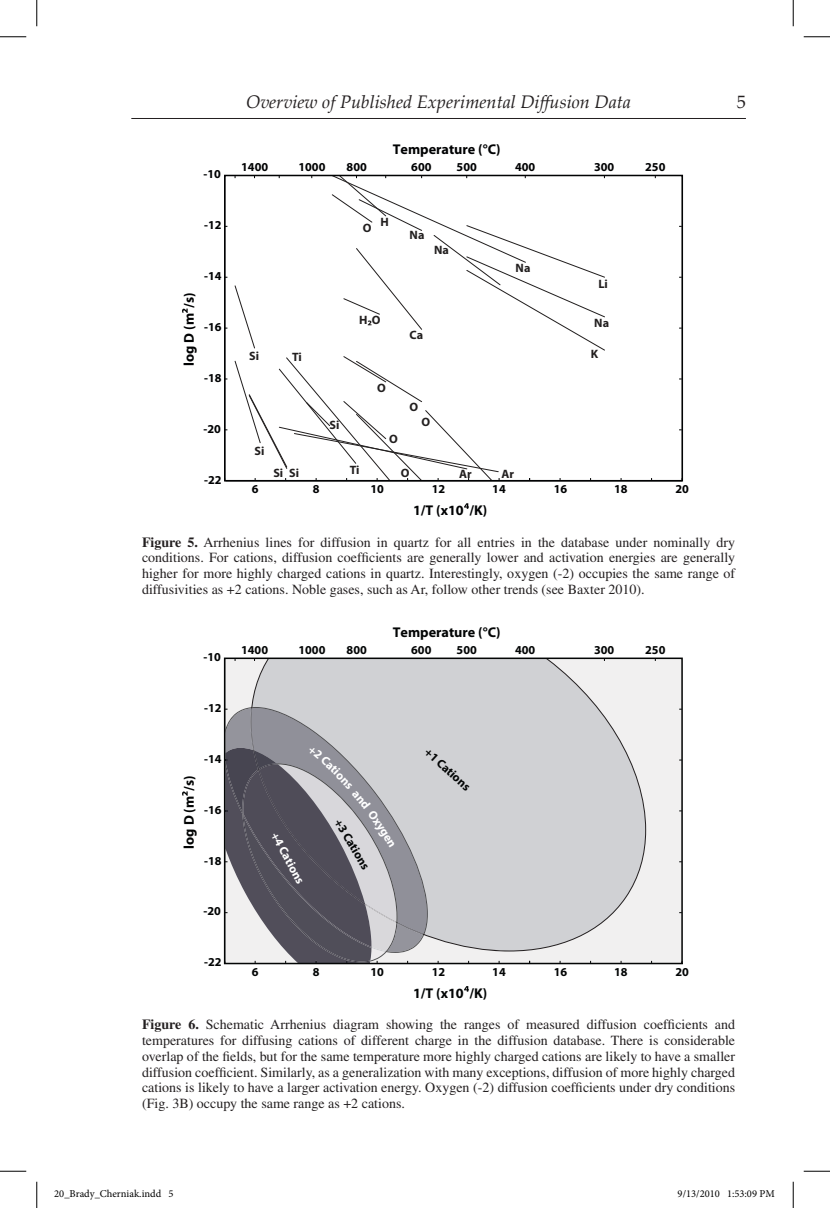
<style>
.page{position:relative;width:830px;height:1208px;background:#fff}
.page>*{position:absolute;margin:0;border:0;box-sizing:border-box;transform-origin:0 0}
.t1{font:italic 18.2px "Palatino Linotype";color:#231f20}
.t2{font:18.2px "Palatino Linotype";color:#231f20}
.t3{font:700 14.17px "Myriad Pro";color:#030505}
.t4{font:700 14.17px "Myriad Pro";color:#010203}
.t5{font:14px/15.8px "Times LT Std";color:#231f20;text-align:justify}
.t6{font:700 12.08px "Myriad Pro";color:#030505}
.t7{font:700 12.08px "Myriad Pro";color:#010203}
.t8{font:700 12.08px "Myriad Pro";color:#221f1f}
.t9{font:700 12.08px "Myriad Pro";color:#fff}
.t10{font:10.5px "Minion Pro";color:#000}
.s1{font-weight:700}
</style>
<div class="page">
<hr style="left:131px;top:118px;width:615px;height:1px;background:#231f20">
<svg style="left:464px;top:986px;width:5px;height:5px"></svg>
<svg style="left:182px;top:791px;width:6px;height:4px"></svg>
<div style="left:227px;top:660px;width:446px;height:301px;background:#f1f0f0"></div>
<svg style="left:250px;top:660px;width:396px;height:291px;background:#d2d3d6"></svg>
<div style="left:224px;top:657px;width:458px;height:307px;border:2px solid #030505"></div>
<svg style="left:464px;top:503px;width:5px;height:6px"></svg>
<svg style="left:182px;top:308px;width:6px;height:5px"></svg>
<svg style="left:234px;top:178px;width:371px;height:300px"></svg>
<div style="left:224px;top:175px;width:459px;height:306px;border:2px solid #010203"></div>
<svg style="left:0;top:36px;width:26px;height:1px"></svg>
<svg style="left:803px;top:36px;width:27px;height:1px"></svg>
<svg style="left:0;top:1170px;width:26px;height:1px"></svg>
<svg style="left:803px;top:1170px;width:27px;height:1px"></svg>
<svg style="left:36px;top:0;width:1px;height:26px"></svg>
<svg style="left:36px;top:1181px;width:1px;height:27px"></svg>
<svg style="left:792px;top:0;width:1px;height:26px"></svg>
<svg style="left:792px;top:1181px;width:1px;height:27px"></svg>
<svg style="left:224px;top:707px;width:204px;height:257px;background:#919097"></svg>
<h1 class="t1" style="left:246px;top:89px;width:386px">Overview of Published Experimental Diffusion Data</h1>
<h1 class="t2" style="left:736px;top:89px;width:11px">5</h1>
<p class="t7" style="left:204px;top:166px;width:19px">-10</p>
<p class="t7" style="left:204px;top:217px;width:19px">-12</p>
<p class="t7" style="left:204px;top:268px;width:19px">-14</p>
<p class="t4" style="left:180px;top:366px;width:74px;rotate:-90deg">log D (m /s)</p>
<p class="t7" style="left:204px;top:319px;width:19px">-16</p>
<p class="t7" style="left:204px;top:370px;width:19px">-18</p>
<p class="t7" style="left:204px;top:421px;width:19px">-20</p>
<p class="t7" style="left:204px;top:471px;width:19px">-22</p>
<p class="t4" style="left:393px;top:140px;width:109px">Temperature (°C)</p>
<p class="t7" style="left:241px;top:159px;width:28px">1400</p>
<p class="t7" style="left:298px;top:159px;width:28px">1000</p>
<p class="t7" style="left:346px;top:159px;width:22px">800</p>
<p class="t7" style="left:411px;top:159px;width:22px">600</p>
<p class="t7" style="left:456px;top:159px;width:22px">500</p>
<p class="t7" style="left:515px;top:159px;width:22px">400</p>
<p class="t7" style="left:594px;top:159px;width:22px">300</p>
<p class="t7" style="left:645px;top:159px;width:22px">250</p>
<p class="t8" style="left:249px;top:348px;width:11px">Si</p>
<p class="t8" style="left:292px;top:349px;width:11px">Ti</p>
<p class="t8" style="left:254px;top:443px;width:11px">Si</p>
<p class="t8" style="left:273px;top:465px;width:27px">Si Si</p>
<p class="t8" style="left:362px;top:220px;width:10px">O</p>
<p class="t8" style="left:380px;top:214px;width:10px">H</p>
<p class="t8" style="left:409px;top:227px;width:16px">Na</p>
<p class="t8" style="left:434px;top:242px;width:16px">Na</p>
<p class="t8" style="left:359px;top:311px;width:23px">H O</p>
<p class="t8" style="left:409px;top:326px;width:15px">Ca</p>
<p class="t8" style="left:515px;top:260px;width:16px">Na</p>
<p class="t8" style="left:329px;top:417px;width:11px">Si</p>
<p class="t8" style="left:349px;top:462px;width:11px">Ti</p>
<p class="t8" style="left:377px;top:380px;width:10px">O</p>
<p class="t8" style="left:389px;top:431px;width:10px">O</p>
<p class="t8" style="left:409px;top:398px;width:10px">O</p>
<p class="t8" style="left:421px;top:414px;width:10px">O</p>
<p class="t8" style="left:400px;top:465px;width:10px">O</p>
<p class="t8" style="left:459px;top:466px;width:14px">Ar</p>
<p class="t8" style="left:501px;top:465px;width:14px">Ar</p>
<p class="t8" style="left:598px;top:276px;width:11px">Li</p>
<p class="t8" style="left:594px;top:315px;width:16px">Na</p>
<p class="t8" style="left:591px;top:346px;width:9px">K</p>
<p class="t7" style="left:252px;top:481px;width:8px">6</p>
<p class="t7" style="left:313px;top:481px;width:8px">8</p>
<p class="t7" style="left:370px;top:481px;width:15px">10</p>
<p class="t7" style="left:432px;top:481px;width:15px">12</p>
<p class="t7" style="left:492px;top:481px;width:15px">14</p>
<p class="t7" style="left:553px;top:481px;width:15px">16</p>
<p class="t7" style="left:614px;top:481px;width:15px">18</p>
<p class="t7" style="left:675px;top:481px;width:15px">20</p>
<p class="t4" style="left:413px;top:501px;width:76px">1/T (x10 /K)</p>
<p class="t5" style="left:142px;top:534px;width:594px"><span class="s1">Figure 5.</span> Arrhenius lines for diffusion in quartz for all entries in the database under nominally dry conditions. For cations, diffusion coefficients are generally lower and activation energies are generally higher for more highly charged cations in quartz. Interestingly, oxygen (-2) occupies the same range of diffusivities as +2 cations. Noble gases, such as Ar, follow other trends (see Baxter 2010).</p>
<p class="t6" style="left:204px;top:649px;width:19px">-10</p>
<p class="t6" style="left:204px;top:700px;width:19px">-12</p>
<p class="t6" style="left:204px;top:751px;width:19px">-14</p>
<p class="t3" style="left:180px;top:848px;width:74px;rotate:-90deg">log D (m /s)</p>
<p class="t6" style="left:204px;top:801px;width:19px">-16</p>
<p class="t6" style="left:204px;top:852px;width:19px">-18</p>
<p class="t6" style="left:204px;top:903px;width:19px">-20</p>
<p class="t6" style="left:204px;top:954px;width:19px">-22</p>
<p class="t3" style="left:393px;top:623px;width:109px">Temperature (°C)</p>
<p class="t6" style="left:241px;top:642px;width:28px">1400</p>
<p class="t6" style="left:298px;top:642px;width:28px">1000</p>
<p class="t6" style="left:346px;top:642px;width:22px">800</p>
<p class="t6" style="left:411px;top:642px;width:22px">600</p>
<p class="t6" style="left:456px;top:642px;width:22px">500</p>
<p class="t6" style="left:515px;top:642px;width:22px">400</p>
<p class="t6" style="left:594px;top:642px;width:22px">300</p>
<p class="t6" style="left:645px;top:642px;width:22px">250</p>
<p class="t9" style="left:281px;top:829px;width:59px;rotate:62deg">+4 Cations</p>
<p class="t6" style="left:344px;top:815px;width:59px;rotate:59deg">+3 Cations</p>
<p class="t6" style="left:431px;top:744px;width:59px;rotate:42deg">+1 Cations</p>
<p class="t6" style="left:252px;top:964px;width:8px">6</p>
<p class="t6" style="left:313px;top:964px;width:8px">8</p>
<p class="t6" style="left:370px;top:964px;width:15px">10</p>
<p class="t6" style="left:432px;top:964px;width:15px">12</p>
<p class="t6" style="left:492px;top:964px;width:15px">14</p>
<p class="t6" style="left:553px;top:964px;width:15px">16</p>
<p class="t6" style="left:614px;top:964px;width:15px">18</p>
<p class="t6" style="left:675px;top:964px;width:15px">20</p>
<p class="t3" style="left:413px;top:983px;width:76px">1/T (x10 /K)</p>
<p class="t5" style="left:142px;top:1016px;width:594px"><span class="s1">Figure 6.</span> Schematic Arrhenius diagram showing the ranges of measured diffusion coefficients and temperatures for diffusing cations of different charge in the diffusion database. There is considerable overlap of the fields, but for the same temperature more highly charged cations are likely to have a smaller diffusion coefficient. Similarly, as a generalization with many exceptions, diffusion of more highly charged cations is likely to have a larger activation energy. Oxygen (-2) diffusion coefficients under dry conditions (Fig. 3B) occupy the same range as +2 cations.</p>
<p class="t10" style="left:54px;top:1187px;width:121px">20_Brady_Cherniak.indd 5</p>
<p class="t10" style="left:677px;top:1187px;width:99px">9/13/2010 1:53:09 PM</p>
</div>
